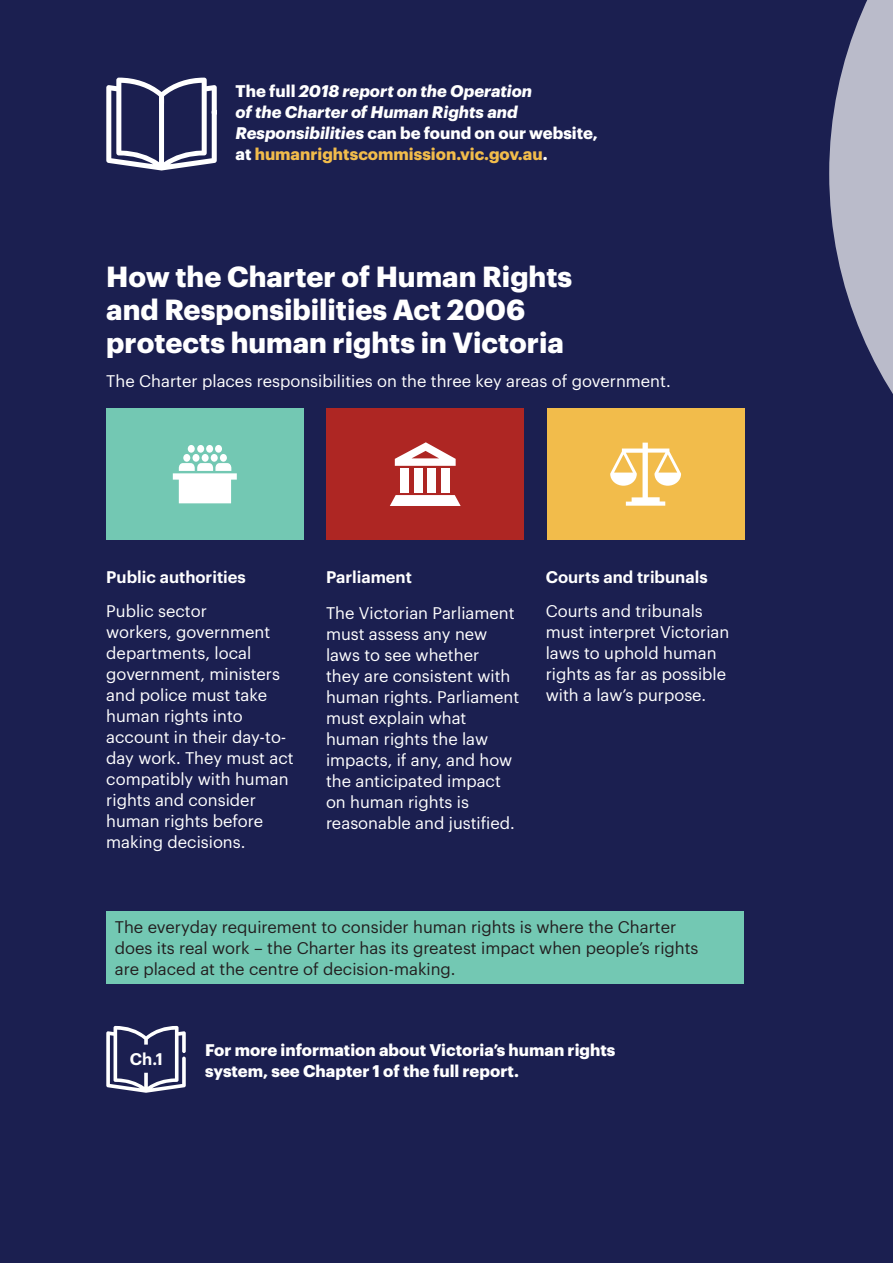
<style>
.page{position:relative;width:893px;height:1263px;background:#1b1f50}
.page>*{position:absolute;margin:0;border:0;box-sizing:border-box;transform-origin:0 0}
.HRV_Heading_3{font:700 28.5px/33px "Graphik";color:#fff}
.HRV_Body_Text{font:16.5px/21px "Graphik";color:#fff}
.HRV_Heading_5{font:16.5px/21px "Graphik";color:#fff}
.HRV_Body_Text-2{font:16.5px/21px "Graphik";color:#231f20}
.HRV_Body_Text-3{font:italic 700 16.5px/21px "Graphik";color:#fff}
.HRV_Body_Text-4{font:700 16.5px/21px "Graphik";color:#fff}
.HRV_Heading_5-2{font:600 16.5px "Graphik";color:#fff}
.HRV_Body_Text-5{font:600 16.5px "Graphik";color:#fff}
.s1{font-style:normal}
.s2{font-style:normal;color:#f2bc4b}
</style>
<div class="page">
<hr style="left:892px;top:0;width:1px;height:1263px;background:#f0f1f2">
<svg style="left:829px;top:0;width:64px;height:587px"></svg>
<div style="left:106px;top:408px;width:197px;height:132px;background:#73c8b3"></div>
<div style="left:327px;top:408px;width:197px;height:132px;background:#ae2623"></div>
<div style="left:547px;top:408px;width:197px;height:132px;background:#f2bc4b"></div>
<div style="left:183px;top:454px;width:7px;height:8px;background:#fff;border-radius:50%"></div>
<div style="left:192px;top:454px;width:7px;height:8px;background:#fff;border-radius:50%"></div>
<div style="left:188px;top:445px;width:7px;height:8px;background:#fff;border-radius:50%"></div>
<div style="left:197px;top:445px;width:7px;height:8px;background:#fff;border-radius:50%"></div>
<div style="left:206px;top:445px;width:7px;height:8px;background:#fff;border-radius:50%"></div>
<div style="left:215px;top:445px;width:7px;height:8px;background:#fff;border-radius:50%"></div>
<div style="left:211px;top:454px;width:7px;height:8px;background:#fff;border-radius:50%"></div>
<div style="left:202px;top:454px;width:7px;height:8px;background:#fff;border-radius:50%"></div>
<div style="left:220px;top:454px;width:7px;height:8px;background:#fff;border-radius:50%"></div>
<svg style="left:173px;top:463px;width:64px;height:40px"></svg>
<div style="left:401px;top:468px;width:8px;height:25px;background:#fff"></div>
<div style="left:414px;top:468px;width:9px;height:25px;background:#fff"></div>
<div style="left:428px;top:468px;width:8px;height:25px;background:#fff"></div>
<div style="left:441px;top:468px;width:9px;height:25px;background:#fff"></div>
<svg style="left:395px;top:442px;width:61px;height:24px"></svg>
<svg style="left:390px;top:495px;width:71px;height:11px"></svg>
<svg style="left:610px;top:443px;width:71px;height:63px"></svg>
<svg style="left:106px;top:1026px;width:80px;height:67px"></svg>
<svg style="left:106px;top:78px;width:111px;height:92px"></svg>
<div style="left:106px;top:911px;width:638px;height:72px;background:#73c8b3"></div>
<p class="HRV_Body_Text-3" style="left:236px;top:79px;width:364px"><span class="s1">The full</span> 2018 report on the Operation<br>of the Charter of Human Rights and Responsibilities <span class="s1">can be found on our website, at</span> <span class="s2">humanrightscommission.vic.gov.au</span><span class="s1">.</span></p>
<p class="HRV_Heading_3" style="left:106px;top:258px;width:467px">How the Charter of Human Rights and Responsibilities Act 2006 protects human rights in Victoria</p>
<p class="HRV_Body_Text" style="left:106px;top:369px;width:566px">The Charter places responsibilities on the three key areas of government.</p>
<p class="HRV_Heading_5-2" style="left:106px;top:564px;width:141px">Public authorities</p>
<p class="HRV_Body_Text" style="left:106px;top:599px;width:189px">Public sector<br>workers, government departments, local government, ministers and police must take human rights into account in their day-to&shy;day work. They must act compatibly with human rights and consider human rights before making decisions.</p>
<p class="HRV_Heading_5-2" style="left:326px;top:564px;width:87px">Parliament</p>
<p class="HRV_Heading_5" style="left:326px;top:601px;width:195px">The Victorian Parliament must assess any new laws to see whether<br>they are consistent with human rights. Parliament must explain what human rights the law impacts, if any, and how the anticipated impact on human rights is reasonable and justified.</p>
<p class="HRV_Heading_5-2" style="left:546px;top:564px;width:163px">Courts and tribunals</p>
<p class="HRV_Body_Text" style="left:546px;top:599px;width:185px">Courts and tribunals must interpret Victorian laws to uphold human rights as far as possible with a law’s purpose.</p>
<p class="HRV_Body_Text-2" style="left:115px;top:915px;width:585px">The everyday requirement to consider human rights is where the Charter does its real work – the Charter has its greatest impact when people’s rights are placed at the centre of decision-making.</p>
<p class="HRV_Body_Text-5" style="left:130px;top:1046px;width:35px">Ch.1</p>
<p class="HRV_Body_Text-4" style="left:205px;top:1038px;width:412px">For more information about Victoria’s human rights system, see Chapter 1 of the full report.</p>
</div>
